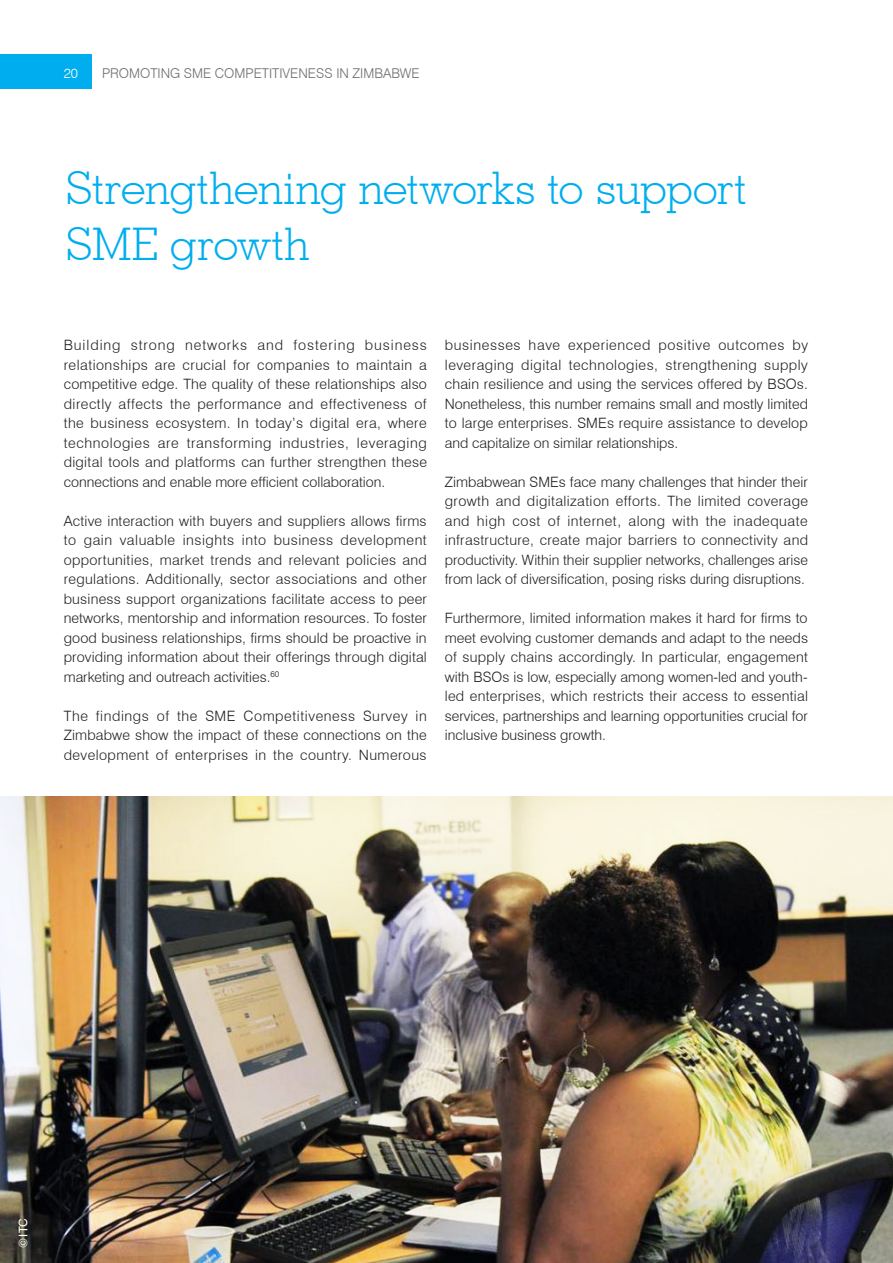
<style>
.page{position:relative;width:893px;height:1263px;background:#fff}
.page>*{position:absolute;margin:0;border:0;box-sizing:border-box;transform-origin:0 0}
.Title_1_-_cyan{font:300 45px/55.5px "Geometric Slab 703 BT";letter-spacing:-.02em;color:#00aeef}
.Body_text{font:300 14.25px/19.5px "Swiss 721 BT";color:#231f20;text-align:justify}
.t1{font:300 13.5px "Swiss 721 BT";color:#6c6d70}
.t2{font:300 13.5px "Swiss 721 BT";color:#fff}
.Body_text-2{font:12px "Swiss 721 BT";color:#fff}
</style>
<div class="page">
<div style="left:0;top:54px;width:92px;height:34px;background:#00aeef"></div>
<img style="left:0;top:796px;width:893px;height:467px">
<p class="t2" style="left:64px;top:65px;width:16px">20</p>
<p class="t1" style="left:102px;top:65px;width:319px">PROMOTING SME COMPETITIVENESS IN ZIMBABWE</p>
<p class="Title_1_-_cyan" style="left:64px;top:160px;width:685px">Strengthening networks to support<br>SME growth</p>
<p class="Body_text" style="left:64px;top:335px;width:365px">Building strong networks and fostering business relationships are crucial for companies to maintain a competitive edge. The quality of these relationships also directly affects the performance and effectiveness of the business ecosystem. In today’s digital era, where technologies are transforming industries, leveraging digital tools and platforms can further strengthen these connections and enable more efficient collaboration.</p>
<p class="Body_text" style="left:64px;top:511px;width:365px">Active interaction with buyers and suppliers allows firms to gain valuable insights into business development opportunities, market trends and relevant policies and regulations. Additionally, sector associations and other business support organizations facilitate access to peer networks, mentorship and information resources. To foster good business relationships, firms should be proactive in providing information about their offerings through digital marketing and outreach activities.<sup>60</sup></p>
<p class="Body_text" style="left:64px;top:706px;width:365px">The findings of the SME Competitiveness Survey in Zimbabwe show the impact of these connections on the development of enterprises in the country. Numerous</p>
<p class="Body_text" style="left:445px;top:335px;width:365px">businesses have experienced positive outcomes by leveraging digital technologies, strengthening supply chain resilience and using the services offered by BSOs.<br>Nonetheless, this number remains small and mostly limited to large enterprises. SMEs require assistance to develop and capitalize on similar relationships.</p>
<p class="Body_text" style="left:445px;top:472px;width:365px">Zimbabwean SMEs face many challenges that hinder their growth and digitalization efforts. The limited coverage and high cost of internet, along with the inadequate infrastructure, create major barriers to connectivity and productivity. Within their supplier networks, challenges arise from lack of diversification, posing risks during disruptions.</p>
<p class="Body_text" style="left:445px;top:608px;width:365px">Furthermore, limited information makes it hard for firms to meet evolving customer demands and adapt to the needs of supply chains accordingly. In particular, engagement with BSOs is low, especially among women-led and youth&shy;led enterprises, which restricts their access to essential services, partnerships and learning opportunities crucial for inclusive business growth.</p>
<p class="Body_text-2" style="left:16px;top:1248px;width:31px;rotate:-90deg">©ITC</p>
</div>
